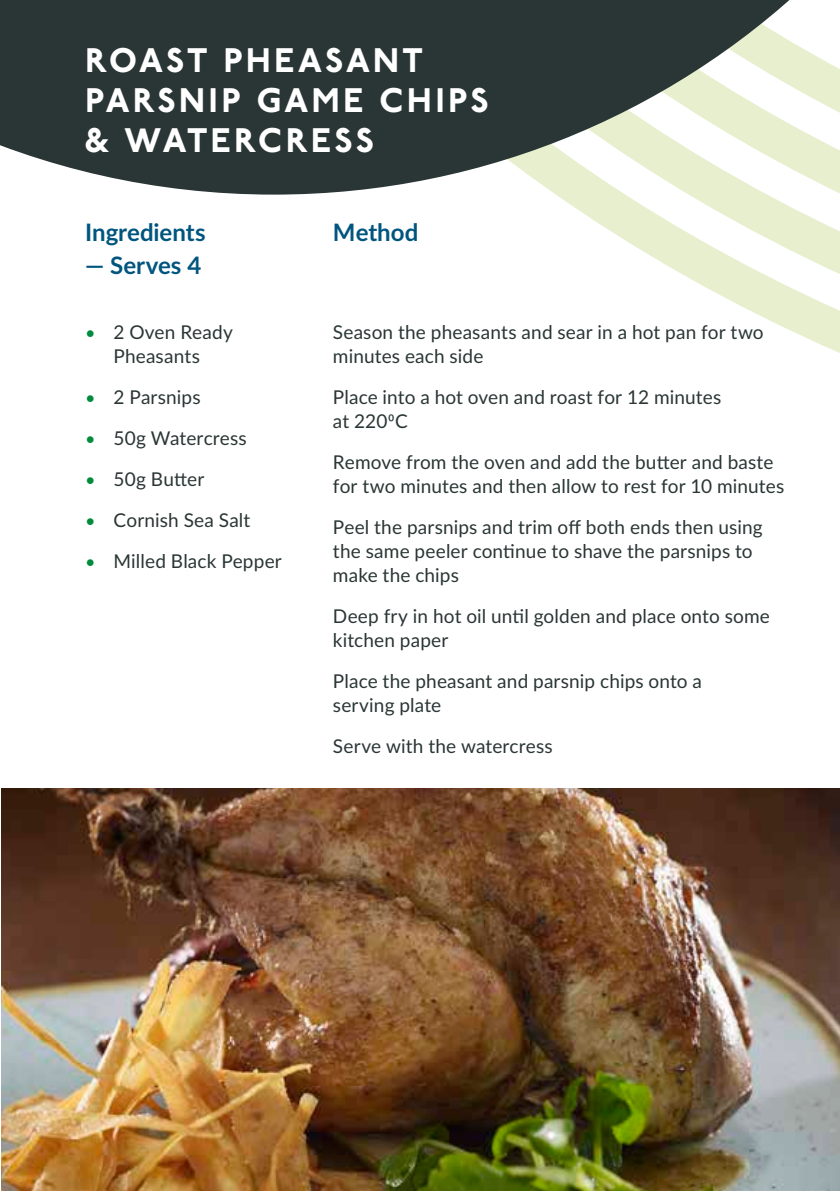
<style>
.page{position:relative;width:840px;height:1191px;background:#fff}
.page>*{position:absolute;margin:0;border:0;box-sizing:border-box;transform-origin:0 0}
.t1{font:800 34px/40px "P22 Underground CY Pro";letter-spacing:.1em;color:#fff}
.t2{font:700 24px "Lato";color:#00557f}
.t3{font:19px/24px "Lato";letter-spacing:.01em;color:#2a3635}
.s1{font-size:18px;color:#008b3d}
</style>
<div class="page">
<svg style="left:557px;top:195px;width:282px;height:158px"></svg>
<svg style="left:200px;top:0;width:639px;height:195px;fill:#2a3635"></svg>
<svg style="left:0;top:0;width:200px;height:192px;background:#3f4a49"></svg>
<img style="left:1px;top:788px;width:838px;height:403px">
<h1 class="t1" style="left:85px;top:40px;width:405px">ROAST PHEASANT<br>PARSNIP GAME CHIPS &amp; WATERCRESS</h1>
<p class="t2" style="left:85px;top:214px;width:122px">Ingredients</p>
<p class="t2" style="left:85px;top:248px;width:118px">— Serves 4</p>
<p class="t3" style="left:85px;top:319px;width:149px;text-align:center"><span class="s1">•</span> 2 Oven Ready<br>Pheasants</p>
<p class="t3" style="left:85px;top:384px;width:117px"><span class="s1">•</span> 2 Parsnips</p>
<p class="t3" style="left:85px;top:425px;width:163px"><span class="s1">•</span> 50g Watercress</p>
<p class="t3" style="left:85px;top:466px;width:121px"><span class="s1">•</span> 50g Butter</p>
<p class="t3" style="left:85px;top:507px;width:167px"><span class="s1">•</span> Cornish Sea Salt</p>
<p class="t3" style="left:85px;top:548px;width:198px"><span class="s1">•</span> Milled Black Pepper</p>
<p class="t2" style="left:333px;top:214px;width:87px">Method</p>
<p class="t3" style="left:333px;top:319px;width:432px">Season the pheasants and sear in a hot pan for two minutes each side</p>
<p class="t3" style="left:333px;top:384px;width:389px">Place into a hot oven and roast for 12 minutes at 2200C</p>
<p class="t3" style="left:333px;top:449px;width:452px">Remove from the oven and add the butter and baste for two minutes and then allow to rest for 10 minutes</p>
<p class="t3" style="left:333px;top:514px;width:431px">Peel the parsnips and trim off both ends then using the same peeler continue to shave the parsnips to make the chips</p>
<p class="t3" style="left:333px;top:603px;width:438px">Deep fry in hot oil until golden and place onto some kitchen paper</p>
<p class="t3" style="left:333px;top:668px;width:370px">Place the pheasant and parsnip chips onto a serving plate</p>
<p class="t3" style="left:333px;top:733px;width:221px">Serve with the watercress</p>
</div>
